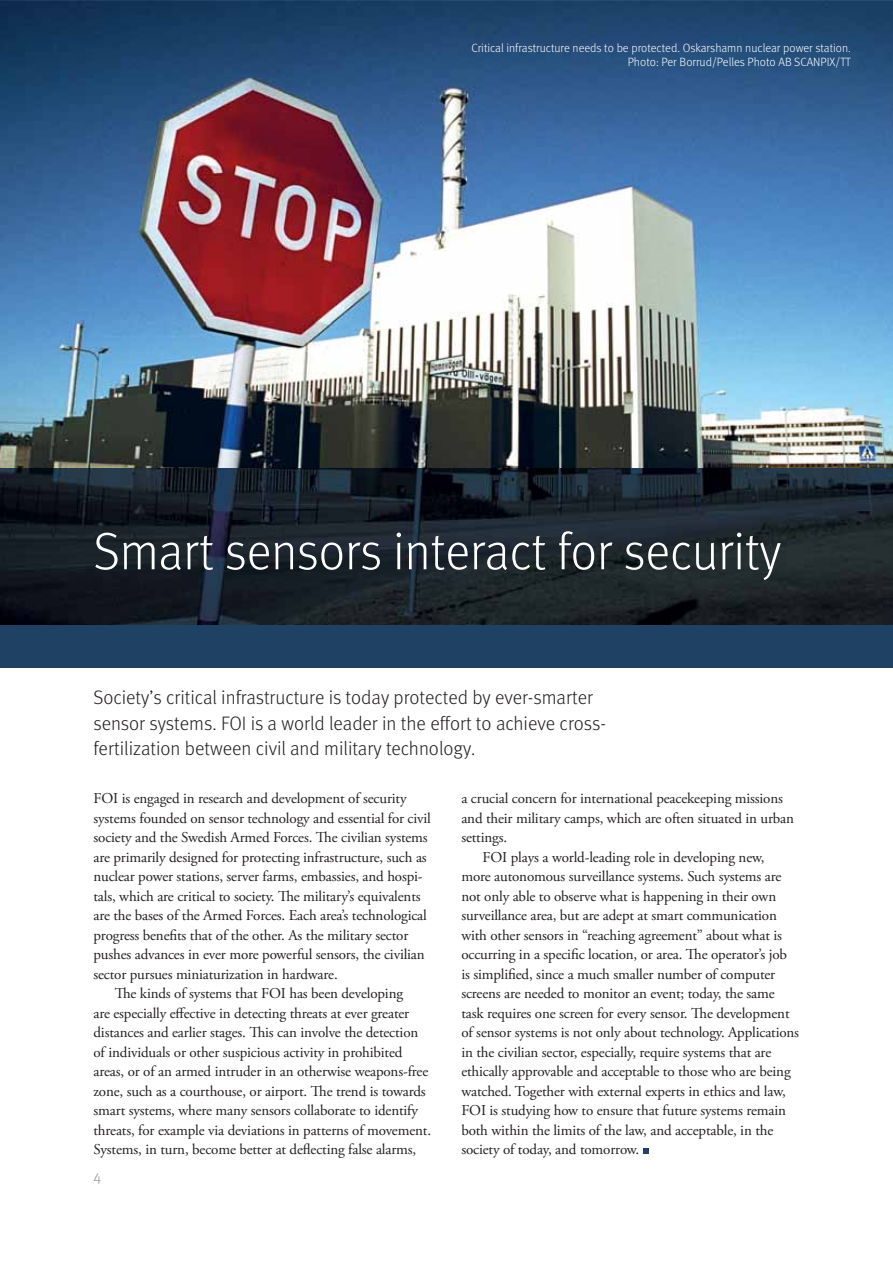
<style>
.page{position:relative;width:893px;height:1263px;background:#fff}
.page>*{position:absolute;margin:0;border:0;box-sizing:border-box;transform-origin:0 0}
.t1{font:300 52.5px "Meta";letter-spacing:-.005em;color:#fff}
.t2{font:300 19.5px/25.5px "Meta";color:#231f20}
.t3{font:15px "Adobe Garamond Pro";letter-spacing:-.01em;color:#231f20}
.t4{font:300 15px "Meta";color:#919195}
.t5{font:300 12px/13.5px "Meta";color:#fff;text-align:right}
</style>
<div class="page">
<img style="left:0;top:0;width:893px;height:469px">
<img style="left:0;top:469px;width:893px;height:156px">
<div style="left:0;top:625px;width:893px;height:42px;background:#1e4164"></div>
<svg style="left:643px;top:1148px;width:6px;height:6px"></svg>
<p class="t5" style="left:471px;top:42px;width:381px">Critical infrastructure needs to be protected. Oskarshamn nuclear power station.<br>Photo: Per Borrud/Pelles Photo AB SCANPIX/TT</p>
<h1 class="t1" style="left:93px;top:532px;width:689px">Smart sensors interact for security</h1>
<h2 class="t2" style="left:93px;top:686px;width:514px">Society’s critical infrastructure is today protected by ever-smarter sensor systems. FOI is a world leader in the effort to achieve cross&shy;fertilization between civil and military technology.</h2>
<p class="t3" style="left:93px;top:793px;width:315px">FOI is engaged in research and development of security</p>
<p class="t3" style="left:93px;top:812px;width:339px">systems founded on sensor technology and essential for civil</p>
<p class="t3" style="left:93px;top:832px;width:336px">society and the Swedish Armed Forces. The civilian systems</p>
<p class="t3" style="left:93px;top:851px;width:335px">are primarily designed for protecting infrastructure, such as</p>
<p class="t3" style="left:93px;top:871px;width:331px">nuclear power stations, server farms, embassies, and hospi-</p>
<p class="t3" style="left:93px;top:890px;width:329px">tals, which are critical to society. The military’s equivalents</p>
<p class="t3" style="left:93px;top:910px;width:335px">are the bases of the Armed Forces. Each area’s technological</p>
<p class="t3" style="left:93px;top:929px;width:316px">progress benefits that of the other. As the military sector</p>
<p class="t3" style="left:93px;top:949px;width:333px">pushes advances in ever more powerful sensors, the civilian</p>
<p class="t3" style="left:93px;top:968px;width:246px">sector pursues miniaturization in hardware.</p>
<p class="t3" style="left:115px;top:988px;width:290px">The kinds of systems that FOI has been developing</p>
<p class="t3" style="left:93px;top:1007px;width:317px">are especially effective in detecting threats at ever greater</p>
<p class="t3" style="left:93px;top:1027px;width:326px">distances and earlier stages. This can involve the detection</p>
<p class="t3" style="left:93px;top:1046px;width:310px">of individuals or other suspicious activity in prohibited</p>
<p class="t3" style="left:93px;top:1066px;width:336px">areas, or of an armed intruder in an otherwise weapons-free</p>
<p class="t3" style="left:93px;top:1085px;width:334px">zone, such as a courthouse, or airport. The trend is towards</p>
<p class="t3" style="left:93px;top:1105px;width:326px">smart systems, where many sensors collaborate to identify</p>
<p class="t3" style="left:93px;top:1124px;width:339px">threats, for example via deviations in patterns of movement.</p>
<p class="t3" style="left:93px;top:1144px;width:324px">Systems, in turn, become better at deflecting false alarms,</p>
<p class="t4" style="left:93px;top:1171px;width:9px">4</p>
<p class="t3" style="left:461px;top:793px;width:323px">a crucial concern for international peacekeeping missions</p>
<p class="t3" style="left:461px;top:812px;width:334px">and their military camps, which are often situated in urban</p>
<p class="t3" style="left:461px;top:832px;width:47px">settings.</p>
<p class="t3" style="left:483px;top:851px;width:283px">FOI plays a world-leading role in developing new,</p>
<p class="t3" style="left:461px;top:871px;width:321px">more autonomous surveillance systems. Such systems are</p>
<p class="t3" style="left:461px;top:890px;width:316px">not only able to observe what is happening in their own</p>
<p class="t3" style="left:461px;top:910px;width:317px">surveillance area, but are adept at smart communication</p>
<p class="t3" style="left:461px;top:929px;width:322px">with other sensors in “reaching agreement” about what is</p>
<p class="t3" style="left:461px;top:949px;width:327px">occurring in a specific location, or area. The operator’s job</p>
<p class="t3" style="left:461px;top:968px;width:315px">is simplified, since a much smaller number of computer</p>
<p class="t3" style="left:461px;top:988px;width:315px">screens are needed to monitor an event; today, the same</p>
<p class="t3" style="left:461px;top:1007px;width:330px">task requires one screen for every sensor. The development</p>
<p class="t3" style="left:461px;top:1027px;width:339px">of sensor systems is not only about technology. Applications</p>
<p class="t3" style="left:461px;top:1046px;width:311px">in the civilian sector, especially, require systems that are</p>
<p class="t3" style="left:461px;top:1066px;width:331px">ethically approvable and acceptable to those who are being</p>
<p class="t3" style="left:461px;top:1085px;width:326px">watched. Together with external experts in ethics and law,</p>
<p class="t3" style="left:461px;top:1105px;width:326px">FOI is studying how to ensure that future systems remain</p>
<p class="t3" style="left:461px;top:1124px;width:313px">both within the limits of the law, and acceptable, in the</p>
<p class="t3" style="left:461px;top:1144px;width:179px">society of today, and tomorrow.</p>
</div>
